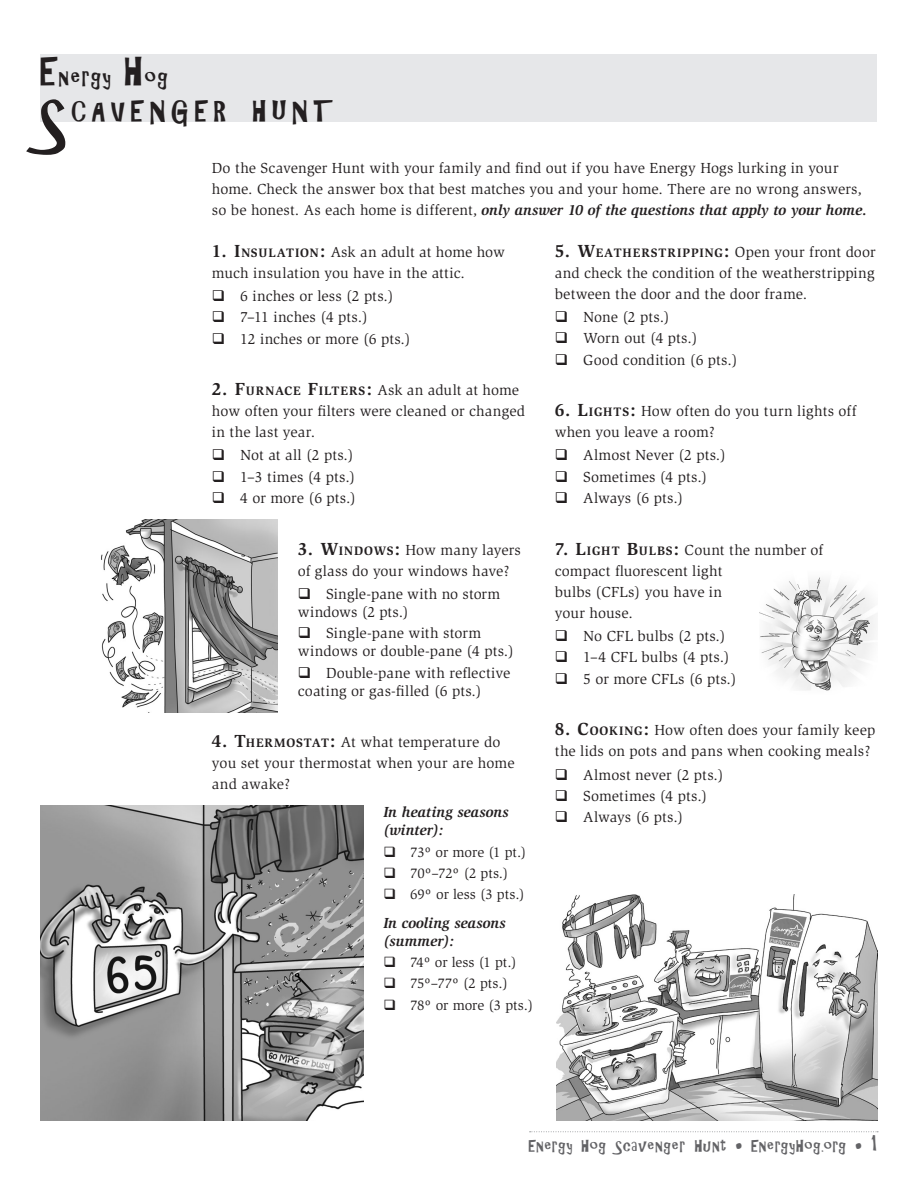
<style>
.page{position:relative;width:918px;height:1188px;background:#fff}
.page>*{position:absolute;margin:0;border:0;box-sizing:border-box;transform-origin:0 0}
.t1{font:60.75px "Gilligans Island";color:#231f20}
.t2{font:27px "Gilligans Island";letter-spacing:.19em;color:#231f20}
.t3{font:21px "Gilligans Island";letter-spacing:.085em;color:#231f20}
.t4{font:15px/21px "Slimbach";letter-spacing:.005em;color:#231f20}
.t5{font:italic 700 15px/18px "Slimbach";color:#231f20}
.t6{font:15px "Gilligans Island";letter-spacing:.055em;color:#636366}
.t7{font:14.25px/21.5px "Slimbach";letter-spacing:-.005em;color:#231f20}
.s1{font-size:36px}
.s2{font-weight:700;font-style:italic}
.s3{font-weight:700;font-size:18px}
.s4{font-weight:700;font-size:12.6px}
.s5{font-size:21px}
</style>
<div class="page">
<svg style="left:530px;top:1131px;width:348px;height:1px"></svg>
<div style="left:40px;top:54px;width:838px;height:68px;background:#e6e7e9"></div>
<img style="left:101px;top:519px;width:177px;height:194px">
<img style="left:556px;top:895px;width:322px;height:225px">
<img style="left:40px;top:806px;width:323px;height:314px">
<img style="left:760px;top:577px;width:115px;height:114px">
<h3 class="t3" style="left:40px;top:67px;width:129px"><span class="s1">E</span>nergy <span class="s1">H</span>og</h3>
<h1 class="t1" style="left:40px;top:91px;width:31px">S</h1>
<h2 class="t2" style="left:72px;top:98px;width:263px">CAVENGER HUNT</h2>
<p class="t4" style="left:212px;top:158px;width:657px">Do the Scavenger Hunt with your family and find out if you have Energy Hogs lurking in your home. Check the answer box that best matches you and your home. There are no wrong answers, so be honest. As each home is different, <span class="s2">only answer 10 of the questions that apply to your home.</span></p>
<p class="t4" style="left:212px;top:241px;width:295px"><span class="s3">1. I</span><span class="s4">NSULATION</span><span class="s3">:</span> Ask an adult at home how much insulation you have in the attic.</p>
<p class="t4" style="left:240px;top:285px;width:172px;line-height:21.5px">6 inches or less (2 pts.)<br>7–11 inches (4 pts.)<br>12 inches or more (6 pts.)</p>
<p class="t4" style="left:212px;top:380px;width:315px"><span class="s3">2. F</span><span class="s4">URNACE</span> <span class="s3">F</span><span class="s4">ILTERS</span><span class="s3">:</span> Ask an adult at home how often your filters were cleaned or changed in the last year.</p>
<p class="t4" style="left:240px;top:445px;width:117px;line-height:21.5px">Not at all (2 pts.)<br>1–3 times (4 pts.)<br>4 or more (6 pts.)</p>
<p class="t4" style="left:298px;top:539px;width:225px"><span class="s3">3. W</span><span class="s4">INDOWS</span><span class="s3">:</span> How many layers of glass do your windows have?</p>
<p class="t4" style="left:298px;top:585px;width:204px;line-height:18px;text-indent:28px">Single-pane with no storm windows (2 pts.)</p>
<p class="t4" style="left:298px;top:624px;width:218px;line-height:18px;text-align:center">Single-pane with storm windows or double-pane (4 pts.)</p>
<p class="t4" style="left:298px;top:664px;width:214px;line-height:18px;text-indent:28px">Double-pane with reflective coating or gas-filled (6 pts.)</p>
<p class="t4" style="left:212px;top:732px;width:304px"><span class="s3">4. T</span><span class="s4">HERMOSTAT</span><span class="s3">:</span> At what temperature do you set your thermostat when your are home and awake?</p>
<p class="t5" style="left:383px;top:803px;width:127px">In heating seasons (winter):</p>
<p class="t7" style="left:410px;top:841px;width:118px">73º or more (1 pt.)<br>70º–72º (2 pts.)<br>69º or less (3 pts.)</p>
<p class="t5" style="left:383px;top:914px;width:124px">In cooling seasons (summer):</p>
<p class="t7" style="left:410px;top:952px;width:125px">74º or less (1 pt.)<br>75º–77º (2 pts.)<br>78º or more (3 pts.)</p>
<p class="t4" style="left:555px;top:241px;width:322px;text-align:justify"><span class="s3">5. W</span><span class="s4">EATHERSTRIPPING</span><span class="s3">:</span> Open your front door and check the condition of the weatherstripping between the door and the door frame.</p>
<p class="t4" style="left:583px;top:306px;width:156px;line-height:21.5px">None (2 pts.)<br>Worn out (4 pts.)<br>Good condition (6 pts.)</p>
<p class="t4" style="left:555px;top:401px;width:303px"><span class="s3">6. L</span><span class="s4">IGHTS</span><span class="s3">:</span> How often do you turn lights off when you leave a room?</p>
<p class="t4" style="left:583px;top:445px;width:144px;line-height:21.5px">Almost Never (2 pts.)<br>Sometimes (4 pts.)<br>Always (6 pts.)</p>
<p class="t4" style="left:555px;top:539px;width:270px"><span class="s3">7. L</span><span class="s4">IGHT</span> <span class="s3">B</span><span class="s4">ULBS</span><span class="s3">:</span> Count the number of compact fluorescent light<br>bulbs (CFLs) you have in<br>your house.</p>
<p class="t4" style="left:583px;top:625px;width:155px;line-height:21.5px">No CFL bulbs (2 pts.)<br>1–4 CFL bulbs (4 pts.)<br>5 or more CFLs (6 pts.)</p>
<p class="t4" style="left:555px;top:720px;width:322px"><span class="s3">8. C</span><span class="s4">OOKING</span><span class="s3">:</span> How often does your family keep the lids on pots and pans when cooking meals?</p>
<p class="t4" style="left:583px;top:764px;width:142px;line-height:21.5px">Almost never (2 pts.)<br>Sometimes (4 pts.)<br>Always (6 pts.)</p>
<p class="t6" style="left:529px;top:1139px;width:350px">Energy Hog Scavenger Hunt • EnergyHog.org • <span class="s5">1</span></p>
</div>
